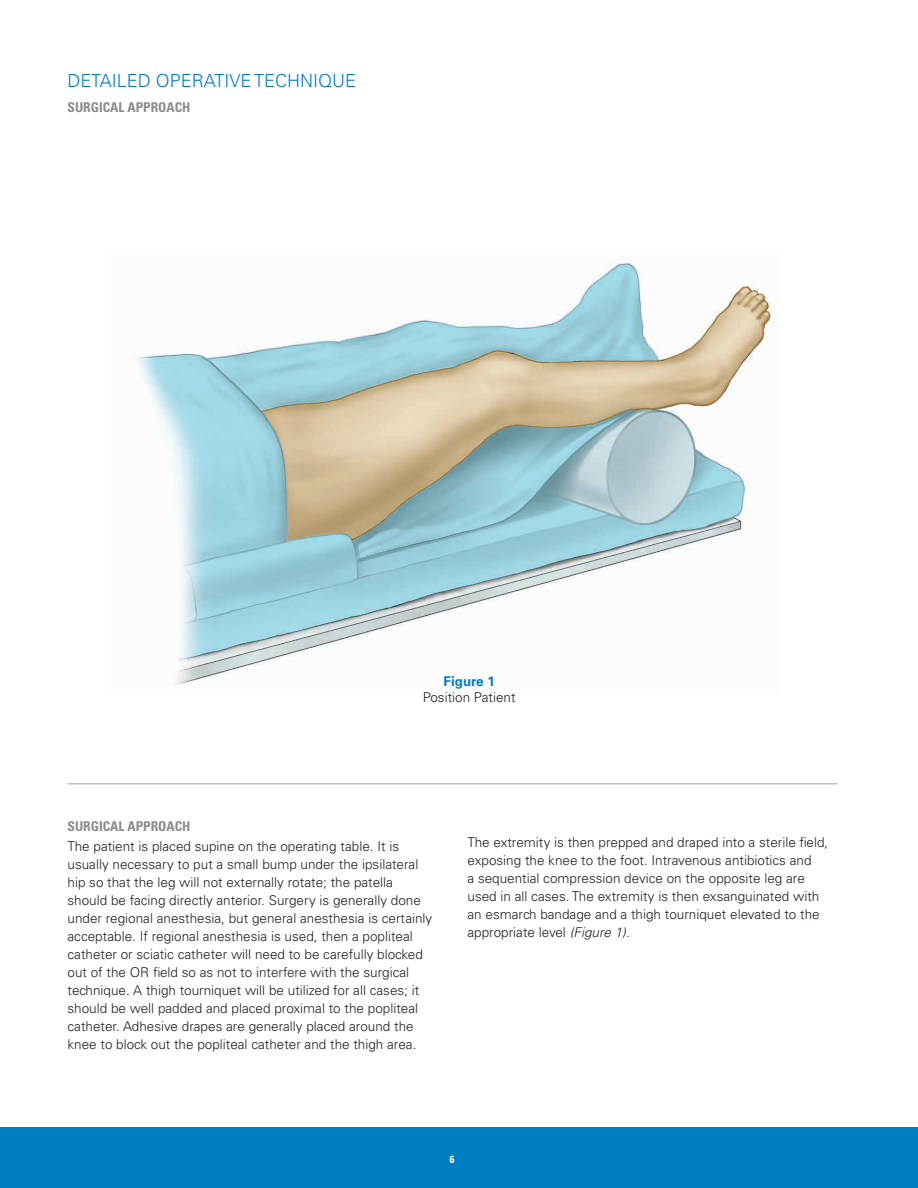
<style>
.page{position:relative;width:918px;height:1188px;background:#fff}
.page>*{position:absolute;margin:0;border:0;box-sizing:border-box;transform-origin:0 0}
.t1{font:300 18px "Univers LT Std";color:#007cc2}
.t2{font:300 13.5px/18px "Univers LT Std";color:#231f20}
.t3{font:700 condensed 13.5px "Univers LT Std";color:#8a8c8f}
.t4{font:700 13.5px "Univers LT Std";color:#007cc2}
.t5{font:700 condensed 10.5px "Univers LT Std";color:#fff}
.s1{font-style:italic}
</style>
<div class="page">
<div style="left:0;top:1127px;width:918px;height:61px;background:#007cc2"></div>
<hr style="left:68px;top:783px;width:769px;height:1px;background:#bcbdc0">
<img style="left:135px;top:258px;width:640px;height:427px">
<h1 class="t1" style="left:68px;top:70px;width:290px">DETAILED OPERATIVE TECHNIQUE</h1>
<p class="t3" style="left:68px;top:98px;width:125px">SURGICAL APPROACH</p>
<p class="t4" style="left:444px;top:673px;width:53px">Figure 1</p>
<p class="t2" style="left:423px;top:689px;width:94px">Position Patient</p>
<p class="t3" style="left:68px;top:818px;width:125px">SURGICAL APPROACH</p>
<p class="t2" style="left:68px;top:837px;width:366px">The patient is placed supine on the operating table. It is usually necessary to put a small bump under the ipsilateral hip so that the leg will not externally rotate; the patella should be facing directly anterior. Surgery is generally done under regional anesthesia, but general anesthesia is certainly acceptable. If regional anesthesia is used, then a popliteal catheter or sciatic catheter will need to be carefully blocked out of the OR field so as not to interfere with the surgical technique. A thigh tourniquet will be utilized for all cases; it should be well padded and placed proximal to the popliteal catheter. Adhesive drapes are generally placed around the knee to block out the popliteal catheter and the thigh area.</p>
<p class="t2" style="left:468px;top:833px;width:362px">The extremity is then prepped and draped into a sterile field, exposing the knee to the foot. Intravenous antibiotics and<br>a sequential compression device on the opposite leg are used in all cases. The extremity is then exsanguinated with an esmarch bandage and a thigh tourniquet elevated to the appropriate level <span class="s1">(Figure 1)</span>.</p>
<p class="t5" style="left:450px;top:1153px;width:6px">6</p>
</div>
